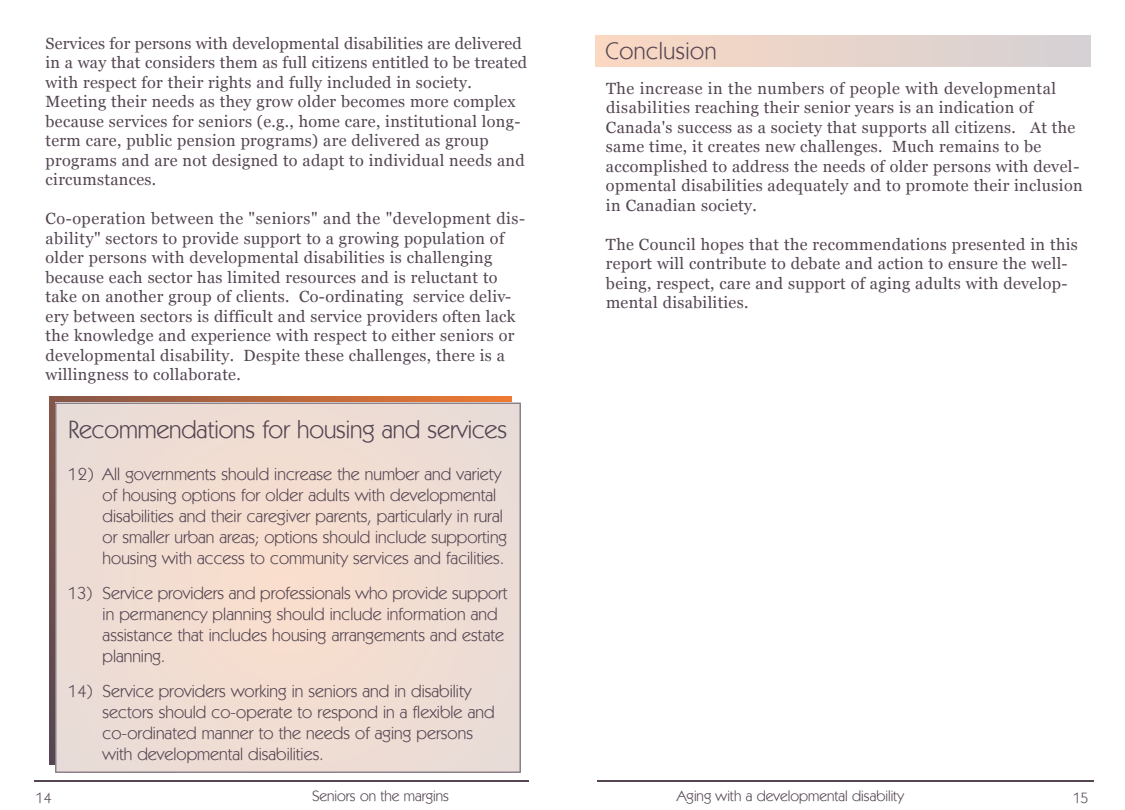
<style>
.page{position:relative;width:1125px;height:810px;background:#fff}
.page>*{position:absolute;margin:0;border:0;box-sizing:border-box;transform-origin:0 0}
.t1{font:25.25px "Kabel Bk BT";letter-spacing:-.005em;color:#544552}
.t2{font:24px "Kabel Bk BT";letter-spacing:.02em;color:#544552}
.t3{font:17.38px/21px "Kabel Bk BT";letter-spacing:.005em;color:#544552}
.t4{font:16.25px/19.5px "Georgia";letter-spacing:.02em;color:#544552}
.t5{font:15px "Kabel Bk BT";color:#544552}
</style>
<div class="page">
<img style="left:50px;top:397px;width:462px;height:367px">
<hr style="left:597px;top:781px;width:496px;height:1px;background:#544552">
<hr style="left:34px;top:781px;width:495px;height:1px;background:#544552">
<div style="left:55px;top:403px;width:466px;height:370px;background:#efddd3"></div>
<p class="t4" style="left:46px;top:34px;width:483px">Services for persons with developmental disabilities are delivered in a way that considers them as full citizens entitled to be treated with respect for their rights and fully included in society.<br>Meeting their needs as they grow older becomes more complex because services for seniors (e.g., home care, institutional long&shy;term care, public pension programs) are delivered as group programs and are not designed to adapt to individual needs and circumstances.</p>
<p class="t4" style="left:46px;top:209px;width:481px">Co-operation between the "seniors" and the "development dis&shy;ability" sectors to provide support to a growing population of older persons with developmental disabilities is challenging because each sector has limited resources and is reluctant to take on another group of clients. Co-ordinating service deliv&shy;ery between sectors is difficult and service providers often lack the knowledge and experience with respect to either seniors or developmental disability. Despite these challenges, there is a willingness to collaborate.</p>
<h1 class="t1" style="left:68px;top:414px;width:440px">Recommendations for housing and services</h1>
<p class="t3" style="left:103px;top:463px;width:406px;text-indent:-35px">12) All governments should increase the number and variety of housing options for older adults with developmental disabilities and their caregiver parents, particularly in rural or smaller urban areas; options should include supporting housing with access to community services and facilities.</p>
<p class="t3" style="left:103px;top:582px;width:407px;text-indent:-35px">13) Service providers and professionals who provide support in permanency planning should include information and assistance that includes housing arrangements and estate planning.</p>
<p class="t3" style="left:103px;top:680px;width:394px;text-indent:-35px">14) Service providers working in seniors and in disability sectors should co-operate to respond in a flexible and co-ordinated manner to the needs of aging persons with developmental disabilities.</p>
<h2 class="t2" style="left:605px;top:36px;width:113px">Conclusion</h2>
<p class="t4" style="left:606px;top:79px;width:478px">The increase in the numbers of people with developmental disabilities reaching their senior years is an indication of Canada's success as a society that supports all citizens. At the same time, it creates new challenges. Much remains to be accomplished to address the needs of older persons with devel&shy;opmental disabilities adequately and to promote their inclusion in Canadian society.</p>
<p class="t4" style="left:606px;top:235px;width:473px">The Council hopes that the recommendations presented in this report will contribute to debate and action to ensure the well&shy;being, respect, care and support of aging adults with develop&shy;mental disabilities.</p>
<p class="t5" style="left:35px;top:789px;width:18px">14</p>
<p class="t5" style="left:312px;top:787px;width:138px">Seniors on the margins</p>
<p class="t5" style="left:677px;top:787px;width:229px">Aging with a developmental disability</p>
<p class="t5" style="left:1073px;top:789px;width:17px">15</p>
</div>
